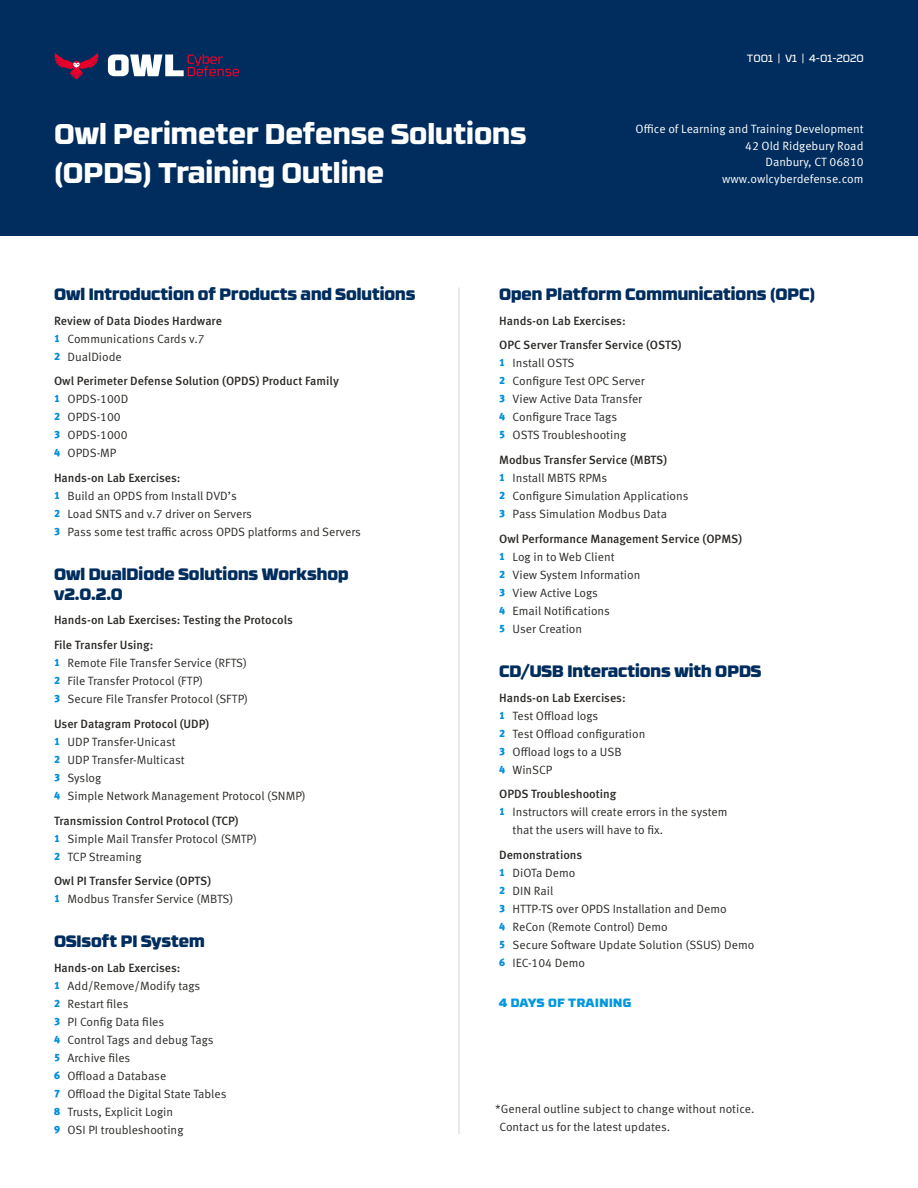
<style>
.page{position:relative;width:918px;height:1188px;background:#fff}
.page>*{position:absolute;margin:0;border:0;box-sizing:border-box;transform-origin:0 0}
.t1{font:800 28.5px/39px "RB No 3.1";color:#fff}
.t2{font:900 16.5px/19.5px "RB No 3.1";color:#002d5d}
.t3{font:12px/18px "Meta Pro Norm";color:#2c2a27}
.t4{font:500 12px/24.8px "Meta Pro";color:#2c2a27}
.t5{font:12px/16.5px "Meta Pro Norm";color:#fff;text-align:right}
.t6{font:900 12px "RB No 3.1";letter-spacing:.04em;color:#0098de}
.t7{font:10.5px "RB No 3.1";color:#fff}
.s1{font-family:"Meta Pro";font-weight:900;font-size:10.5px;color:#008edb}
</style>
<div class="page">
<div style="left:0;top:0;width:918px;height:235px;background:#002d5d"></div>
<svg style="left:108px;top:54px;width:131px;height:22px"></svg>
<svg style="left:55px;top:53px;width:43px;height:26px"></svg>
<hr style="left:459px;top:287px;width:1px;height:847px;background:#d3d7d5">
<h1 class="t1" style="left:54px;top:112px;width:474px">Owl Perimeter Defense Solutions (OPDS) Training Outline</h1>
<p class="t7" style="left:747px;top:50px;width:119px">T001 | V1 | 4-01-2020</p>
<p class="t5" style="left:636px;top:120px;width:230px">Office of Learning and Training Development<br>42 Old Ridgebury Road<br>Danbury, CT 06810 www.owlcyberdefense.com</p>
<h2 class="t2" style="left:54px;top:283px;width:363px">Owl Introduction of Products and Solutions</h2>
<p class="t4" style="left:54px;top:307px;width:169px">Review of Data Diodes Hardware</p>
<p class="t3" style="left:54px;top:329px;width:152px"><span class="s1">1</span> Communications Cards v.7<br><span class="s1">2</span> DualDiode</p>
<p class="t4" style="left:54px;top:368px;width:286px">Owl Perimeter Defense Solution (OPDS) Product Family</p>
<p class="t3" style="left:54px;top:389px;width:76px"><span class="s1">1</span> OPDS-100D<br><span class="s1">2</span> OPDS-100<br><span class="s1">3</span> OPDS-1000<br><span class="s1">4</span> OPDS-MP</p>
<p class="t4" style="left:54px;top:465px;width:128px">Hands-on Lab Exercises:</p>
<p class="t3" style="left:54px;top:486px;width:308px"><span class="s1">1</span> Build an OPDS from Install DVD’s<br><span class="s1">2</span> Load SNTS and v.7 driver on Servers<br><span class="s1">3</span> Pass some test traffic across OPDS platforms and Servers</p>
<h2 class="t2" style="left:54px;top:563px;width:296px">Owl DualDiode Solutions Workshop v2.0.2.0</h2>
<p class="t4" style="left:54px;top:607px;width:240px">Hands-on Lab Exercises: Testing the Protocols<br>File Transfer Using:</p>
<p class="t3" style="left:54px;top:653px;width:196px"><span class="s1">1</span> Remote File Transfer Service (RFTS)<br><span class="s1">2</span> File Transfer Protocol (FTP)<br><span class="s1">3</span> Secure File Transfer Protocol (SFTP)</p>
<p class="t4" style="left:54px;top:711px;width:157px">User Datagram Protocol (UDP)</p>
<p class="t3" style="left:54px;top:732px;width:253px"><span class="s1">1</span> UDP Transfer-Unicast<br><span class="s1">2</span> UDP Transfer-Multicast<br><span class="s1">3</span> Syslog<br><span class="s1">4</span> Simple Network Management Protocol (SNMP)</p>
<p class="t4" style="left:54px;top:807px;width:186px">Transmission Control Protocol (TCP)</p>
<p class="t3" style="left:54px;top:829px;width:205px"><span class="s1">1</span> Simple Mail Transfer Protocol (SMTP)<br><span class="s1">2</span> TCP Streaming</p>
<p class="t4" style="left:54px;top:868px;width:159px">Owl PI Transfer Service (OPTS)</p>
<p class="t3" style="left:54px;top:889px;width:181px"><span class="s1">1</span> Modbus Transfer Service (MBTS)</p>
<h2 class="t2" style="left:54px;top:930px;width:152px">OSIsoft PI System</h2>
<p class="t4" style="left:54px;top:955px;width:128px">Hands-on Lab Exercises:</p>
<p class="t3" style="left:54px;top:976px;width:174px"><span class="s1">1</span> Add/Remove/Modify tags<br><span class="s1">2</span> Restart files<br><span class="s1">3</span> PI Config Data files<br><span class="s1">4</span> Control Tags and debug Tags<br><span class="s1">5</span> Archive files<br><span class="s1">6</span> Offload a Database<br><span class="s1">7</span> Offload the Digital State Tables<br><span class="s1">8</span> Trusts, Explicit Login<br><span class="s1">9</span> OSI PI troubleshooting</p>
<h2 class="t2" style="left:499px;top:283px;width:318px">Open Platform Communications (OPC)</h2>
<p class="t4" style="left:499px;top:307px;width:184px">Hands-on Lab Exercises:<br>OPC Server Transfer Service (OSTS)</p>
<p class="t3" style="left:499px;top:353px;width:147px"><span class="s1">1</span> Install OSTS<br><span class="s1">2</span> Configure Test OPC Server<br><span class="s1">3</span> View Active Data Transfer<br><span class="s1">4</span> Configure Trace Tags<br><span class="s1">5</span> OSTS Troubleshooting</p>
<p class="t4" style="left:499px;top:447px;width:170px">Modbus Transfer Service (MBTS)</p>
<p class="t3" style="left:499px;top:468px;width:191px"><span class="s1">1</span> Install MBTS RPMs<br><span class="s1">2</span> Configure Simulation Applications<br><span class="s1">3</span> Pass Simulation Modbus Data</p>
<p class="t4" style="left:499px;top:526px;width:245px">Owl Performance Management Service (OPMS)</p>
<p class="t3" style="left:499px;top:547px;width:143px"><span class="s1">1</span> Log in to Web Client<br><span class="s1">2</span> View System Information<br><span class="s1">3</span> View Active Logs<br><span class="s1">4</span> Email Notifications<br><span class="s1">5</span> User Creation</p>
<h2 class="t2" style="left:499px;top:660px;width:264px">CD/USB Interactions with OPDS</h2>
<p class="t4" style="left:499px;top:684px;width:128px">Hands-on Lab Exercises:</p>
<p class="t3" style="left:499px;top:706px;width:148px"><span class="s1">1</span> Test Offload logs<br><span class="s1">2</span> Test Offload configuration<br><span class="s1">3</span> Offload logs to a USB<br><span class="s1">4</span> WinSCP</p>
<p class="t4" style="left:499px;top:781px;width:119px">OPDS Troubleshooting</p>
<p class="t3" style="left:513px;top:802px;width:216px;text-indent:-14px"><span class="s1">1</span> Instructors will create errors in the system that the users will have to fix.</p>
<p class="t4" style="left:499px;top:842px;width:85px">Demonstrations</p>
<p class="t3" style="left:499px;top:863px;width:257px"><span class="s1">1</span> DiOTa Demo<br><span class="s1">2</span> DIN Rail<br><span class="s1">3</span> HTTP-TS over OPDS Installation and Demo<br><span class="s1">4</span> ReCon (Remote Control) Demo<br><span class="s1">5</span> Secure Software Update Solution (SSUS) Demo<br><span class="s1">6</span> IEC-104 Demo</p>
<p class="t6" style="left:499px;top:992px;width:134px">4 DAYS OF TRAINING</p>
<p class="t3" style="left:500px;top:1099px;width:256px;text-indent:-4px">*General outline subject to change without notice.<br>Contact us for the latest updates.</p>
</div>
